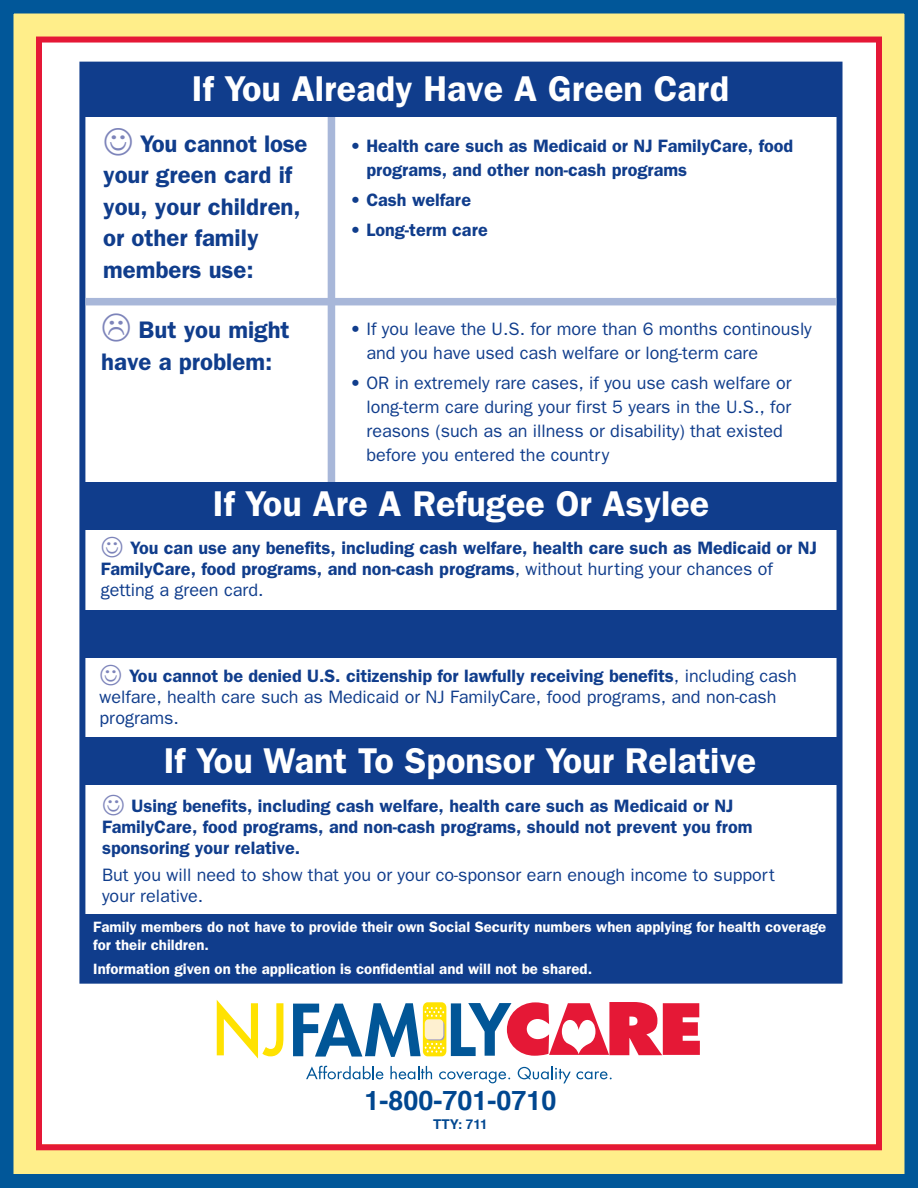
<style>
.page{position:relative;width:918px;height:1188px;background:#fff}
.page>*{position:absolute;margin:0;border:0;box-sizing:border-box;transform-origin:0 0}
.t1{font:600 36px "Franklin Gothic";color:#fff}
.t2{font:700 27px "Helvetica";color:#014790}
.t3{font:700 26.85px "Helvetica";color:#103d8c}
.t4{font:600 24px/31.5px "Franklin Gothic";color:#103d8c}
.t5{font:18px/24px "Franklin Gothic";color:#103d8c}
.t6{font:600 18px/21px "Franklin Gothic";color:#103d8c}
.t7{font:600 15px/18px "Franklin Gothic";color:#fff}
.t8{font:700 13.5px "Helvetica";color:#014790}
.s1{font-weight:400}
.s2{font-weight:600}
</style>
<div class="page">
<div style="left:13px;top:14px;width:891px;height:1160px;background:#ffee8a"></div>
<div style="left:0;top:0;width:918px;height:1188px;border:14px solid #015799"></div>
<div style="left:42px;top:43px;width:834px;height:1101px;background:#fff"></div>
<div style="left:36px;top:37px;width:846px;height:1113px;border:6px solid #e51836"></div>
<div style="left:328px;top:87px;width:7px;height:432px;background:#a8b7d9"></div>
<div style="left:81px;top:482px;width:756px;height:48px;background:#103d8c"></div>
<div style="left:81px;top:63px;width:756px;height:54px;background:#103d8c"></div>
<div style="left:81px;top:610px;width:756px;height:47px;background:#103d8c"></div>
<div style="left:81px;top:737px;width:756px;height:48px;background:#103d8c"></div>
<div style="left:81px;top:914px;width:756px;height:65px;background:#103d8c"></div>
<div style="left:79px;top:62px;width:764px;height:922px;border:6px solid #103d8c"></div>
<div style="left:86px;top:298px;width:750px;height:7px;background:#a8b7d9"></div>
<svg style="left:216px;top:1000px;width:484px;height:84px"></svg>
<p class="t1" style="left:192px;top:76px;width:539px">If You Already Have A Green Card</p>
<p class="t4" style="left:103px;top:130px;width:206px;text-indent:37px">You cannot lose your green card if you, your children, or other family members use:</p>
<p class="t6" style="left:366px;top:135px;width:428px;line-height:24px">Health care such as Medicaid or NJ FamilyCare, food programs, and other non-cash programs</p>
<p class="t6" style="left:366px;top:186px;width:123px;line-height:30px">Cash welfare<br>Long-term care</p>
<p class="t4" style="left:101px;top:316px;width:190px;text-indent:38px">But you might have a problem:</p>
<p class="t5" style="left:366px;top:319px;width:447px">If you leave the U.S. for more than 6 months continously and you have used cash welfare or long-term care</p>
<p class="t5" style="left:366px;top:373px;width:427px">OR in extremely rare cases, if you use cash welfare or long-term care during your first 5 years in the U.S., for reasons (such as an illness or disability) that existed before you entered the country</p>
<p class="t1" style="left:213px;top:491px;width:498px">If You Are A Refugee Or Asylee</p>
<p class="t6" style="left:101px;top:539px;width:718px;text-indent:30px">You can use any benefits, including cash welfare, health care such as Medicaid or NJ<br>FamilyCare, food programs, and non-cash programs<span class="s1">, without hurting your chances of getting a green card.</span></p>
<p class="t5" style="left:100px;top:667px;width:699px;line-height:21px;text-indent:30px"><span class="s2">You cannot be denied U.S. citizenship for lawfully receiving benefits</span>, including cash welfare, health care such as Medicaid or NJ FamilyCare, food programs, and non-cash programs.</p>
<p class="t1" style="left:164px;top:748px;width:594px">If You Want To Sponsor Your Relative</p>
<p class="t6" style="left:102px;top:797px;width:652px;text-indent:30px">Using benefits, including cash welfare, health care such as Medicaid or NJ<br>FamilyCare, food programs, and non-cash programs, should not prevent you from sponsoring your relative.</p>
<p class="t5" style="left:102px;top:866px;width:674px;line-height:21px">But you will need to show that you or your co-sponsor earn enough income to support your relative.</p>
<p class="t7" style="left:93px;top:919px;width:735px">Family members do not have to provide their own Social Security numbers when applying for health coverage for their children.</p>
<p class="t7" style="left:93px;top:961px;width:500px">Information given on the application is confidential and will not be shared.</p>
<p class="t2" style="left:364px;top:1090px;width:194px">1-800-701-0710</p>
<p class="t8" style="left:433px;top:1119px;width:56px">TTY: 711</p>
<p class="t3" style="left:360px;top:1092px;width:192px">1-800-701-0710</p>
</div>
